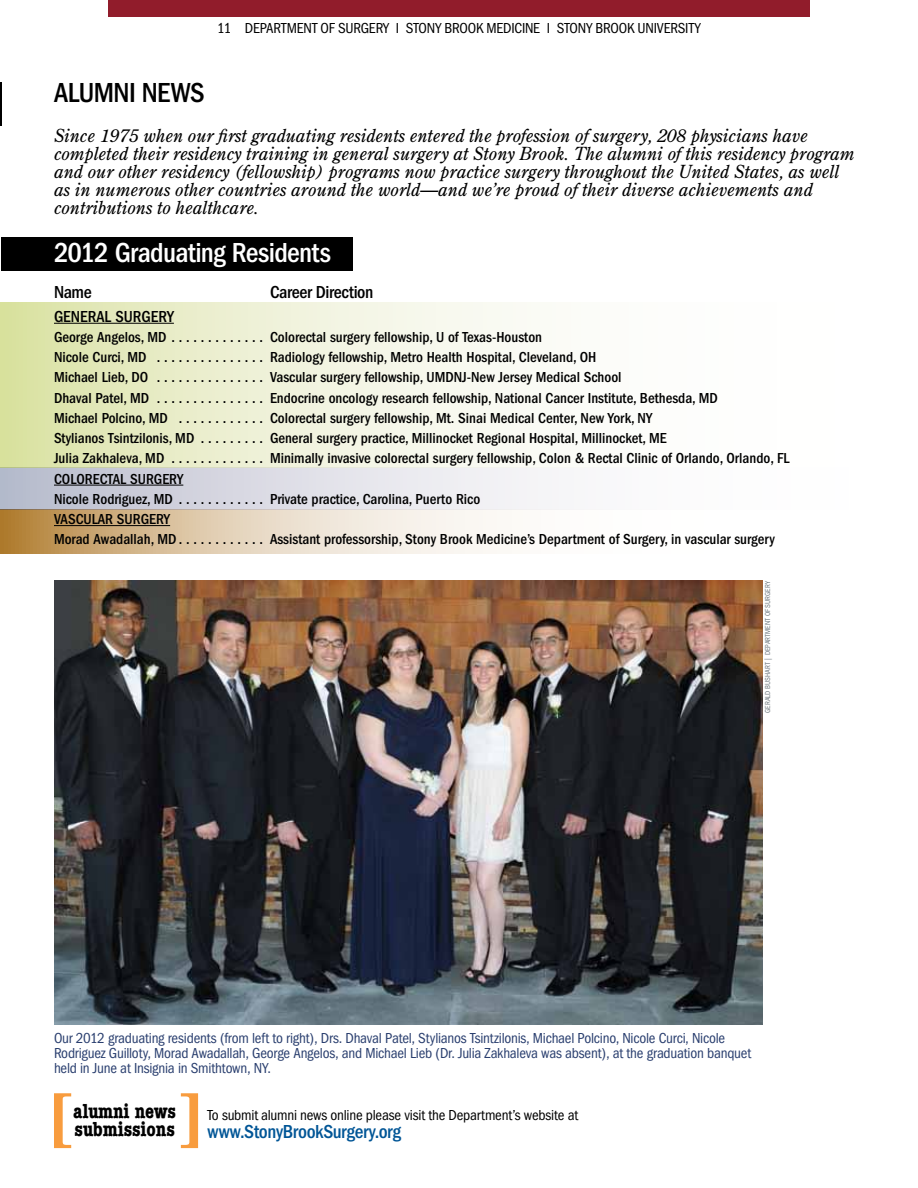
<style>
.page{position:relative;width:918px;height:1188px;background:#fff}
.page>*{position:absolute;margin:0;border:0;box-sizing:border-box;transform-origin:0 0}
.t1{font:500 condensed 28.5px "Franklin Gothic";letter-spacing:-.025em;color:#fff}
.t2{font:500 condensed 28.5px "Franklin Gothic";letter-spacing:-.02em;color:#000}
.t3{font:700 condensed 21px/18px "American Typewriter";color:#000}
.t4{font:500 condensed 19.5px "Franklin Gothic";letter-spacing:-.02em;color:#005596}
.t5{font:italic 18px/18px "Century Old Style Std";color:#000}
.t6{font:500 condensed 18px "Franklin Gothic";letter-spacing:-.02em;color:#000}
.t7{font:500 condensed 16.5px "Franklin Gothic";color:#000}
.t8{font:500 condensed 15px/20.2px "Franklin Gothic";color:#000}
.t9{font:condensed 15px/15px "Franklin Gothic";letter-spacing:-.015em;color:#2a3f6f}
.t10{font:condensed 15px "Franklin Gothic";letter-spacing:-.015em;color:#000}
.t11{font:condensed 7.5px "Franklin Gothic";letter-spacing:.005em;color:#6a747b}
</style>
<div class="page">
<div style="left:108px;top:0;width:702px;height:17px;background:#911c2b"></div>
<svg style="left:0;top:510px;width:497px;height:44px;background:#e0ccaf"></svg>
<div style="left:0;top:468px;width:918px;height:42px;background:linear-gradient(to right,#c1c3d1,#fff)"></div>
<svg style="left:1px;top:302px;width:584px;height:166px"></svg>
<svg style="left:54px;top:1093px;width:144px;height:55px"></svg>
<div style="left:2px;top:237px;width:351px;height:34px;background:#000"></div>
<hr style="left:54px;top:323px;width:120px;height:1px;background:#000">
<hr style="left:54px;top:485px;width:129px;height:1px;background:#000">
<hr style="left:54px;top:525px;width:116px;height:1px;background:#000">
<img style="left:54px;top:580px;width:709px;height:445px">
<hr style="left:0;top:82px;width:1px;height:43px;background:#000">
<p class="t10" style="left:217px;top:20px;width:485px">11 DEPARTMENT OF SURGERY I STONY BROOK MEDICINE I STONY BROOK UNIVERSITY</p>
<h1 class="t2" style="left:54px;top:77px;width:152px">ALUMNI NEWS</h1>
<p class="t5" style="left:54px;top:126px;width:802px">Since 1975 when our first graduating residents entered the profession of surgery, 208 physicians have completed their residency training in general surgery at Stony Brook. The alumni of this residency program and our other residency (fellowship) programs now practice surgery throughout the United States, as well as in numerous other countries around the world—and we’re proud of their diverse achievements and contributions to healthcare.</p>
<h1 class="t1" style="left:54px;top:237px;width:278px">2012 Graduating Residents</h1>
<p class="t6" style="left:54px;top:282px;width:39px">Name</p>
<p class="t6" style="left:270px;top:282px;width:105px">Career Direction</p>
<p class="t7" style="left:54px;top:307px;width:121px">GENERAL SURGERY</p>
<p class="t8" style="left:54px;top:327px;width:119px">George Angelos, MD..............</p>
<p class="t8" style="left:270px;top:327px;width:274px">Colorectal surgery fellowship, U of Texas-Houston</p>
<p class="t8" style="left:54px;top:347px;width:104px">Nicole Curci, MD ................</p>
<p class="t8" style="left:270px;top:347px;width:328px">Radiology fellowship, Metro Health Hospital, Cleveland, OH</p>
<p class="t8" style="left:54px;top:367px;width:104px">Michael Lieb, DO ................</p>
<p class="t8" style="left:270px;top:367px;width:353px">Vascular surgery fellowship, UMDNJ-New Jersey Medical School</p>
<p class="t8" style="left:54px;top:388px;width:104px">Dhaval Patel, MD ................</p>
<p class="t8" style="left:270px;top:388px;width:450px">Endocrine oncology research fellowship, National Cancer Institute, Bethesda, MD</p>
<p class="t8" style="left:54px;top:408px;width:126px">Michael Polcino, MD .............</p>
<p class="t8" style="left:270px;top:408px;width:384px">Colorectal surgery fellowship, Mt. Sinai Medical Center, New York, NY</p>
<p class="t8" style="left:54px;top:428px;width:149px">Stylianos Tsintzilonis, MD ..........</p>
<p class="t8" style="left:270px;top:428px;width:398px">General surgery practice, Millinocket Regional Hospital, Millinocket, ME</p>
<p class="t8" style="left:54px;top:448px;width:119px">Julia Zakhaleva, MD ..............</p>
<p class="t8" style="left:270px;top:448px;width:521px">Minimally invasive colorectal surgery fellowship, Colon &amp; Rectal Clinic of Orlando, Orlando, FL</p>
<p class="t8" style="left:54px;top:469px;width:131px">COLORECTAL SURGERY<br>Nicole Rodriguez, MD .............</p>
<p class="t8" style="left:270px;top:489px;width:212px">Private practice, Carolina, Puerto Rico</p>
<p class="t8" style="left:54px;top:509px;width:127px">VASCULAR SURGERY<br>Morad Awadallah, MD.............</p>
<p class="t8" style="left:270px;top:529px;width:506px">Assistant professorship, Stony Brook Medicine’s Department of Surgery, in vascular surgery</p>
<p class="t11" style="left:764px;top:713px;width:134px;rotate:-90deg">GERALD BUSHART | DEPARTMENT OF SURGERY</p>
<p class="t9" style="left:54px;top:1031px;width:699px">Our 2012 graduating residents (from left to right), Drs. Dhaval Patel, Stylianos Tsintzilonis, Michael Polcino, Nicole Curci, Nicole<br>Rodriguez Guilloty, Morad Awadallah, George Angelos, and Michael Lieb (Dr. Julia Zakhaleva was absent), at the graduation banquet held in June at Insignia in Smithtown, NY.</p>
<h2 class="t3" style="left:73px;top:1102px;width:104px">alumni news submissions</h2>
<p class="t10" style="left:207px;top:1106px;width:372px">To submit alumni news online please visit the Department’s website at</p>
<h3 class="t4" style="left:207px;top:1120px;width:195px">www.StonyBrookSurgery.org</h3>
</div>
